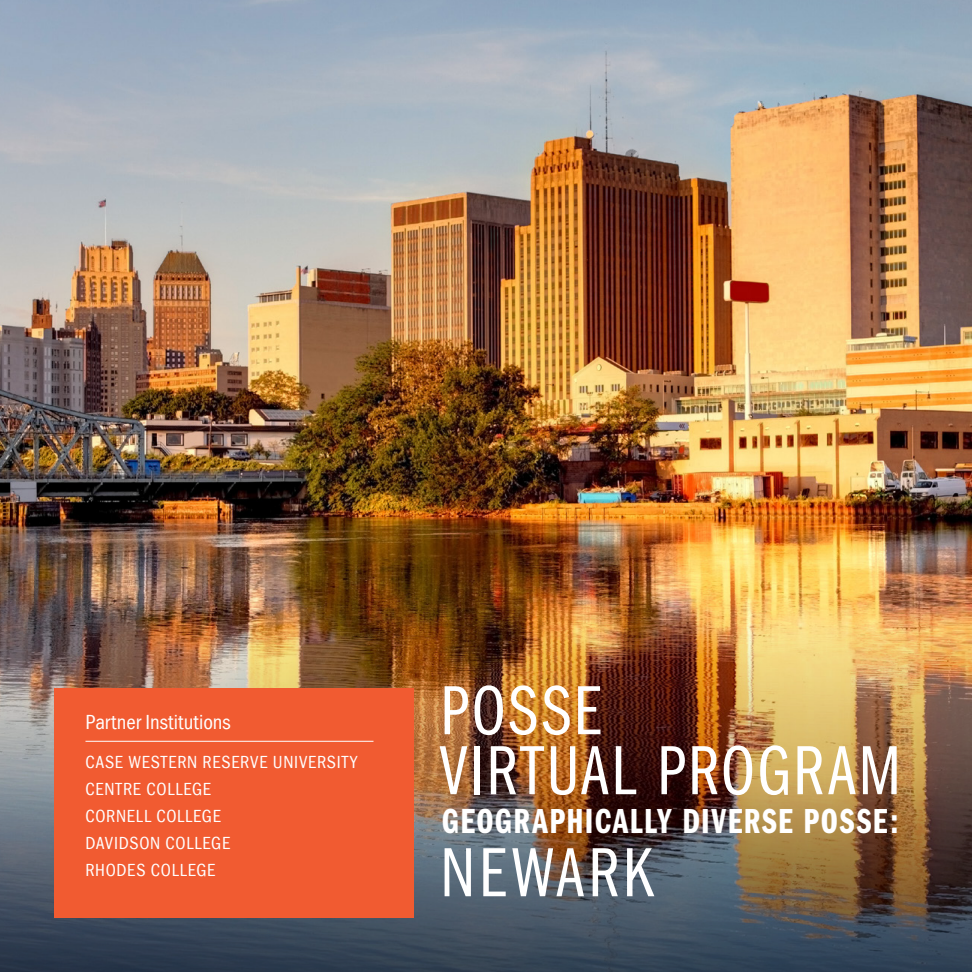
<style>
.page{position:relative;width:972px;height:972px;background:#fff}
.page>*{position:absolute;margin:0;border:0;box-sizing:border-box;transform-origin:0 0}
.t1{font:72px/60px "Franklin Gothic Book Cmpr";letter-spacing:.04em;color:#fff}
.t2{font:36px "Franklin Gothic Demi Cmpr";letter-spacing:.04em;color:#fff}
.t3{font:condensed 21px "Franklin Gothic";color:#fff}
.t4{font:condensed 18px/27px "Franklin Gothic";letter-spacing:.04em;color:#fff}
</style>
<div class="page">
<img style="left:0;top:0;width:972px;height:625px">
<img style="left:0;top:625px;width:972px;height:153px">
<img style="left:0;top:778px;width:972px;height:194px">
<div style="left:54px;top:688px;width:360px;height:230px;background:#f15b31"></div>
<hr style="left:86px;top:741px;width:288px;height:1px;background:#fff">
<p class="t3" style="left:86px;top:710px;width:147px">Partner Institutions</p>
<p class="t4" style="left:86px;top:749px;width:273px">CASE WESTERN RESERVE UNIVERSITY<br>CENTRE COLLEGE<br>CORNELL COLLEGE<br>DAVIDSON COLLEGE<br>RHODES COLLEGE</p>
<h1 class="t1" style="left:440px;top:682px;width:463px">POSSE<br>VIRTUAL PROGRAM</h1>
<h2 class="t2" style="left:442px;top:802px;width:458px">GEOGRAPHICALLY DIVERSE POSSE:</h2>
<h1 class="t1" style="left:440px;top:844px;width:215px">NEWARK</h1>
</div>
